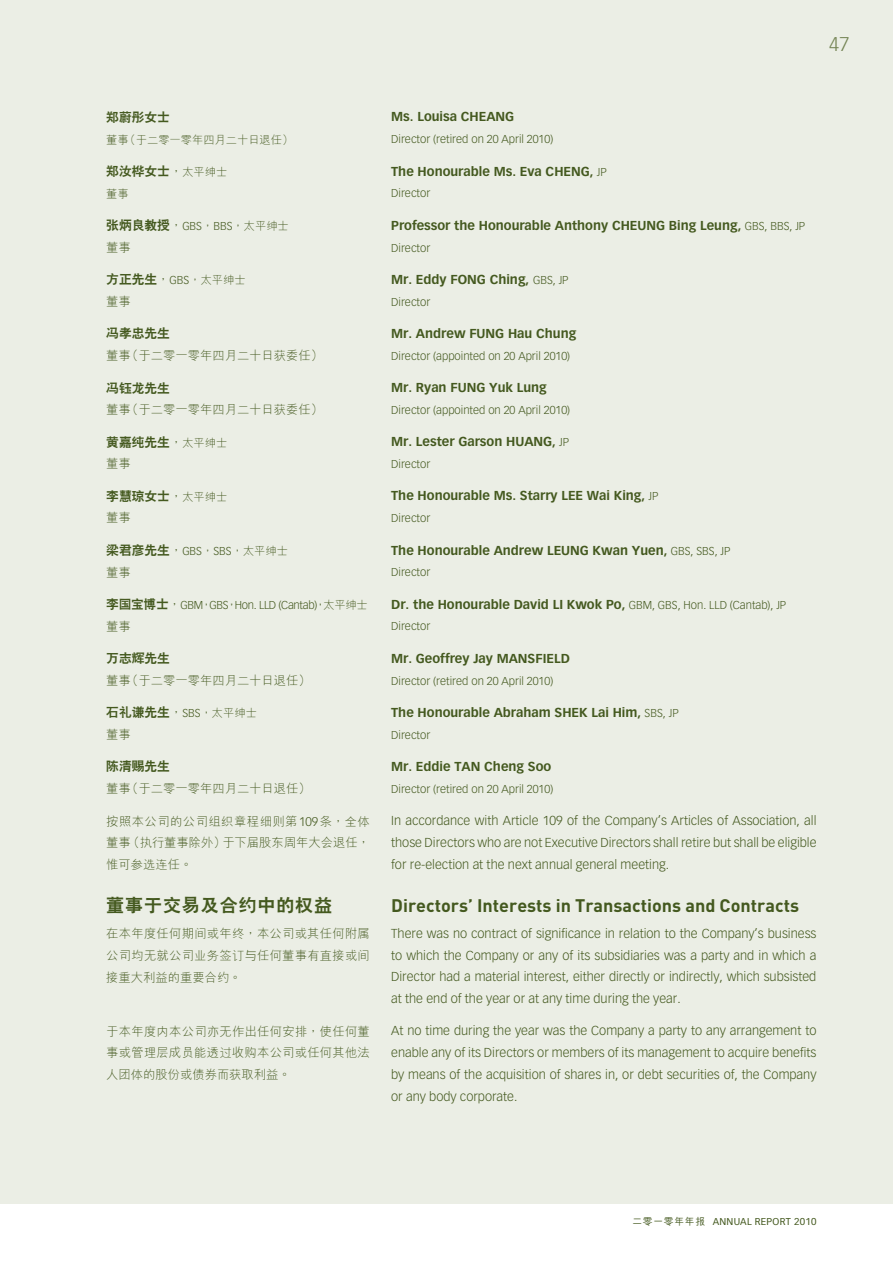
<style>
.page{position:relative;width:893px;height:1263px;background:#fff}
.page>*{position:absolute;margin:0;border:0;box-sizing:border-box;transform-origin:0 0}
.t1{font:300 19.5px "Vectora LH";color:#738353}
.t2{font:700 18px "DIN";color:#44591f}
.t3{font:800 18px "C Hei 2 HKS";letter-spacing:.05em;color:#44591f}
.t4{font:300 12.75px/21.8px "Vectora LH";color:#44591f;text-align:justify}
.t5{font:700 12.75px "Vectora LH";color:#44591f}
.t6{font:800 12.75px "C Hei 2 HKS";color:#44591f}
.t7{font:300 12.3px/21.8px "M Hei HKS";color:#44591f;text-align:justify}
.t8{font:300 11.25px "Vectora LH";color:#44591f}
.t9{font:300 11.25px "Vectora LH";letter-spacing:-.025em;color:#44591f}
.t10{font:300 11.25px "M Hei HKS";color:#44591f}
.t11{font:9.75px "Vectora LH";letter-spacing:.025em;color:#44591f}
.s1{font-family:"M Hei HKS";font-weight:300;font-size:12.3px}
.s2{font-family:"M Hei HKS";font-weight:300;font-size:11.25px}
.s3{font-family:"C Hei 2 HKS";font-weight:800;font-size:12.75px}
.s4{font-family:"M Hei HKS";font-size:12.3px}
.s5{font-family:"M Hei HKS"}
.s6{font-size:12.3px}
.s7{font-family:"Vectora LH"}
.s8{font-family:"Vectora LH";font-weight:300;font-size:11.25px}
.s9{font-weight:300;font-size:11.25px}
.s10{font-family:"M Hei HKS";font-weight:500}
</style>
<div class="page">
<div style="left:0;top:0;width:893px;height:1203px;background:#ebeee5"></div>
<h1 class="t1" style="left:829px;top:33px;width:22px">47</h1>
<p class="t6" style="left:106px;top:109px;width:65px">鄭蔚彤女士</p>
<p class="t10" style="left:106px;top:131px;width:189px">董事（於二零一零年四月二十日退任）</p>
<p class="t6" style="left:106px;top:163px;width:123px">鄭汝樺女士<span class="s1">，</span><span class="s2">太平紳士</span></p>
<p class="t10" style="left:106px;top:186px;width:24px">董事</p>
<p class="t8" style="left:106px;top:220px;width:184px"><span class="s3">張炳良教授</span><span class="s4">，</span>GBS<span class="s5">，</span>BBS<span class="s5">，太平紳士</span></p>
<p class="t7" style="left:106px;top:236px;width:26px">董事</p>
<p class="t10" style="left:106px;top:272px;width:141px"><span class="s3">方正先生</span><span class="s6">，</span><span class="s7">GBS</span>，太平紳士</p>
<p class="t7" style="left:106px;top:290px;width:26px">董事</p>
<p class="t6" style="left:106px;top:325px;width:65px">馮孝忠先生</p>
<p class="t7" style="left:106px;top:344px;width:218px">董事（於二零一零年四月二十日獲委任）</p>
<p class="t6" style="left:106px;top:379px;width:65px">馮鈺龍先生</p>
<p class="t7" style="left:106px;top:398px;width:218px">董事（於二零一零年四月二十日獲委任）</p>
<p class="t6" style="left:106px;top:433px;width:123px">黃嘉純先生<span class="s1">，</span><span class="s2">太平紳士</span></p>
<p class="t7" style="left:106px;top:452px;width:26px">董事</p>
<p class="t6" style="left:106px;top:487px;width:123px">李慧琼女士<span class="s1">，</span><span class="s2">太平紳士</span></p>
<p class="t7" style="left:106px;top:507px;width:26px">董事</p>
<p class="t8" style="left:106px;top:544px;width:183px"><span class="s3">梁君彥先生</span><span class="s4">，</span>GBS<span class="s5">，</span>SBS<span class="s5">，太平紳士</span></p>
<p class="t7" style="left:106px;top:561px;width:26px">董事</p>
<p class="t9" style="left:106px;top:599px;width:263px"><span class="s3">李國寶博士</span><span class="s4">，</span>GBM<span class="s5">，</span>GBS<span class="s5">，</span>Hon. LLD (Cantab)<span class="s5">，太平紳士</span></p>
<p class="t7" style="left:106px;top:615px;width:26px">董事</p>
<p class="t6" style="left:106px;top:650px;width:65px">萬志輝先生</p>
<p class="t7" style="left:106px;top:669px;width:206px">董事（於二零一零年四月二十日退任）</p>
<p class="t6" style="left:106px;top:704px;width:152px">石禮謙先生<span class="s1">，</span><span class="s8">SBS</span><span class="s2">，太平紳士</span></p>
<p class="t7" style="left:106px;top:723px;width:26px">董事</p>
<p class="t6" style="left:106px;top:758px;width:65px">陳清賜先生</p>
<p class="t7" style="left:106px;top:777px;width:206px">董事（於二零一零年四月二十日退任）</p>
<p class="t7" style="left:106px;top:810px;width:265px">按照本公司的公司組織章程細則第<span class="s7">109</span>條，全體董事（執行董事除外）於下屆股東週年大會退任，惟可參選連任。</p>
<h2 class="t3" style="left:106px;top:893px;width:227px">董事於交易及合約中的權益</h2>
<p class="t7" style="left:106px;top:922px;width:265px">在本年度任何期間或年終，本公司或其任何附屬公司均無就公司業務簽訂與任何董事有直接或間接重大利益的重要合約。</p>
<p class="t7" style="left:106px;top:1020px;width:265px">於本年度內本公司亦無作出任何安排，使任何董事或管理層成員能透過收購本公司或任何其他法人團體的股份或債券而獲取利益。</p>
<p class="t5" style="left:391px;top:109px;width:125px">Ms. Louisa CHEANG</p>
<p class="t8" style="left:391px;top:133px;width:164px">Director (retired on 20 April 2010)</p>
<p class="t5" style="left:391px;top:163px;width:217px">The Honourable Ms. Eva CHENG, <span class="s9">JP</span></p>
<p class="t8" style="left:391px;top:187px;width:41px">Director</p>
<p class="t5" style="left:391px;top:217px;width:416px">Professor the Honourable Anthony CHEUNG Bing Leung, <span class="s9">GBS, BBS, JP</span></p>
<p class="t8" style="left:391px;top:241px;width:41px">Director</p>
<p class="t5" style="left:391px;top:272px;width:179px">Mr. Eddy FONG Ching, <span class="s9">GBS, JP</span></p>
<p class="t8" style="left:391px;top:295px;width:41px">Director</p>
<p class="t5" style="left:391px;top:326px;width:187px">Mr. Andrew FUNG Hau Chung</p>
<p class="t8" style="left:391px;top:349px;width:180px">Director (appointed on 20 April 2010)</p>
<p class="t5" style="left:391px;top:380px;width:157px">Mr. Ryan FUNG Yuk Lung</p>
<p class="t8" style="left:391px;top:403px;width:180px">Director (appointed on 20 April 2010)</p>
<p class="t5" style="left:391px;top:434px;width:180px">Mr. Lester Garson HUANG, <span class="s9">JP</span></p>
<p class="t8" style="left:391px;top:457px;width:41px">Director</p>
<p class="t5" style="left:391px;top:488px;width:269px">The Honourable Ms. Starry LEE Wai King, <span class="s9">JP</span></p>
<p class="t8" style="left:391px;top:512px;width:41px">Director</p>
<p class="t5" style="left:391px;top:542px;width:341px">The Honourable Andrew LEUNG Kwan Yuen, <span class="s9">GBS, SBS, JP</span></p>
<p class="t8" style="left:391px;top:566px;width:41px">Director</p>
<p class="t5" style="left:391px;top:596px;width:397px">Dr. the Honourable David LI Kwok Po, <span class="s9">GBM, GBS, Hon. LLD (Cantab), JP</span></p>
<p class="t8" style="left:391px;top:620px;width:41px">Director</p>
<p class="t5" style="left:391px;top:650px;width:180px">Mr. Geoffrey Jay MANSFIELD</p>
<p class="t8" style="left:391px;top:674px;width:164px">Director (retired on 20 April 2010)</p>
<p class="t5" style="left:391px;top:705px;width:289px">The Honourable Abraham SHEK Lai Him, <span class="s9">SBS, JP</span></p>
<p class="t8" style="left:391px;top:728px;width:41px">Director</p>
<p class="t5" style="left:391px;top:759px;width:162px">Mr. Eddie TAN Cheng Soo</p>
<p class="t8" style="left:391px;top:782px;width:164px">Director (retired on 20 April 2010)</p>
<p class="t4" style="left:391px;top:810px;width:427px">In accordance with Article 109 of the Company’s Articles of Association, all those Directors who are not Executive Directors shall retire but shall be eligible for re-election at the next annual general meeting.</p>
<h2 class="t2" style="left:391px;top:893px;width:409px">Directors’ Interests in Transactions and Contracts</h2>
<p class="t4" style="left:391px;top:922px;width:427px">There was no contract of significance in relation to the Company’s business to which the Company or any of its subsidiaries was a party and in which a Director had a material interest, either directly or indirectly, which subsisted at the end of the year or at any time during the year.</p>
<p class="t4" style="left:391px;top:1020px;width:427px">At no time during the year was the Company a party to any arrangement to enable any of its Directors or members of its management to acquire benefits by means of the acquisition of shares in, or debt securities of, the Company or any body corporate.</p>
<p class="t11" style="left:632px;top:1215px;width:185px"><span class="s10">二零一零年年報</span> ANNUAL REPORT 2010</p>
</div>
